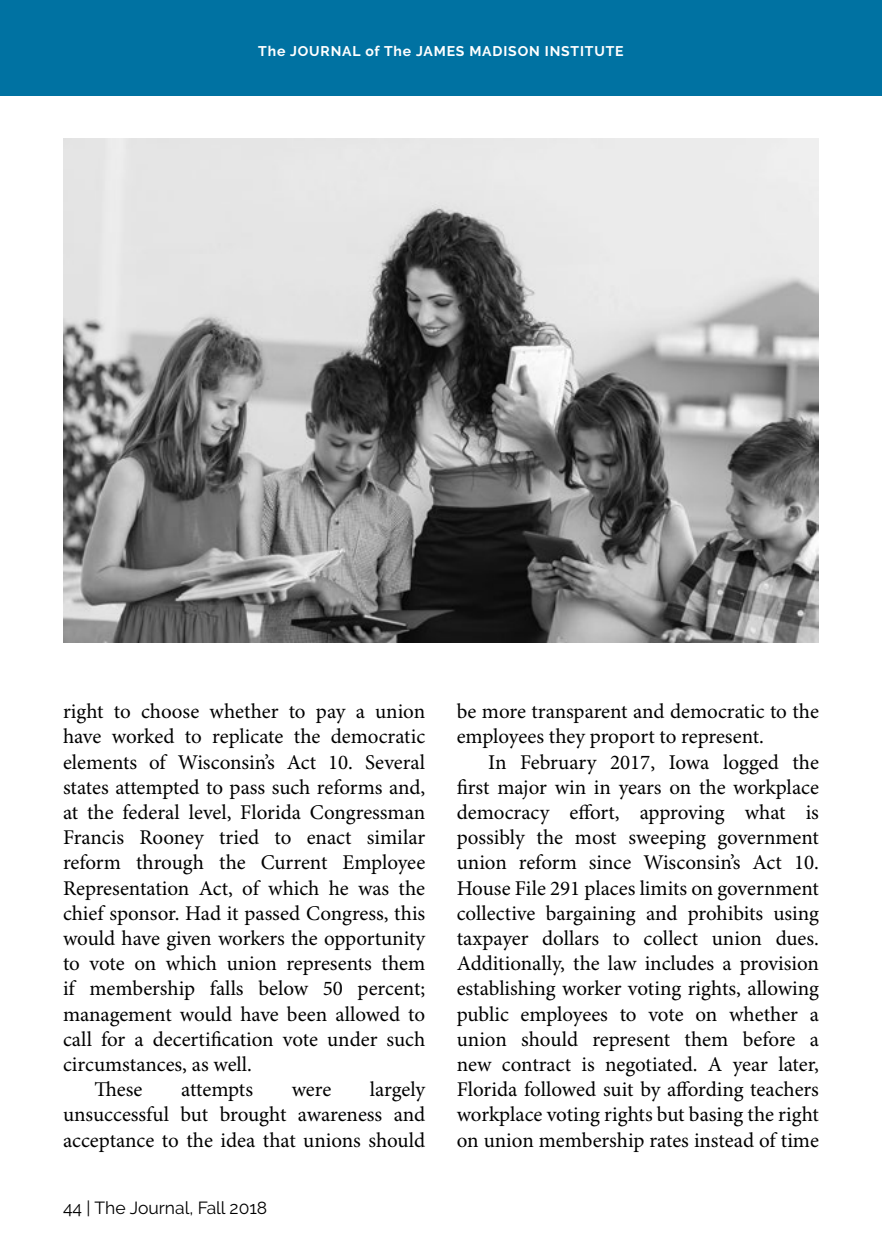
<style>
.page{position:relative;width:882px;height:1260px;background:#fff}
.page>*{position:absolute;margin:0;border:0;box-sizing:border-box;transform-origin:0 0}
.Body_Indent{font:21px/25.2px "Minion Pro";letter-spacing:-.005em;color:#000;text-align:justify}
.t1{font:17.5px "Raleway";color:#000}
.t2{font:700 14px "Raleway";letter-spacing:.06em;color:#fff}
</style>
<div class="page">
<div style="left:0;top:0;width:882px;height:96px;background:#0072a2"></div>
<img style="left:63px;top:139px;width:756px;height:504px">
<p class="t2" style="left:258px;top:43px;width:367px">The JOURNAL of The JAMES MADISON INSTITUTE</p>
<p class="Body_Indent" style="left:63px;top:700px;width:364px">right to choose whether to pay a union have worked to replicate the democratic elements of Wisconsin’s Act 10. Several states attempted to pass such reforms and, at the federal level, Florida Congressman Francis Rooney tried to enact similar reform through the Current Employee Representation Act, of which he was the chief sponsor. Had it passed Congress, this would have given workers the opportunity to vote on which union represents them if membership falls below 50 percent; management would have been allowed to call for a decertification vote under such circumstances, as well.</p>
<p class="Body_Indent" style="left:94px;top:1078px;width:50px">These</p>
<p class="Body_Indent" style="left:181px;top:1078px;width:73px">attempts</p>
<p class="Body_Indent" style="left:292px;top:1078px;width:41px">were</p>
<p class="Body_Indent" style="left:63px;top:1078px;width:364px;text-indent:307px">largely unsuccessful but brought awareness and acceptance to the idea that unions should</p>
<p class="t1" style="left:63px;top:1197px;width:206px">44 | The Journal, Fall 2018</p>
<p class="Body_Indent" style="left:457px;top:700px;width:364px">be more transparent and democratic to the employees they proport to represent.</p>
<p class="Body_Indent" style="left:457px;top:750px;width:364px;text-indent:32px">In February 2017, Iowa logged the first major win in years on the workplace democracy effort, approving what is possibly the most sweeping government union reform since Wisconsin’s Act 10.<br>House File 291 places limits on government collective bargaining and prohibits using taxpayer dollars to collect union dues.<br>Additionally, the law includes a provision establishing worker voting rights, allowing public employees to vote on whether a union should represent them before a new contract is negotiated. A year later, Florida followed suit by affording teachers workplace voting rights but basing the right on union membership rates instead of time</p>
</div>
